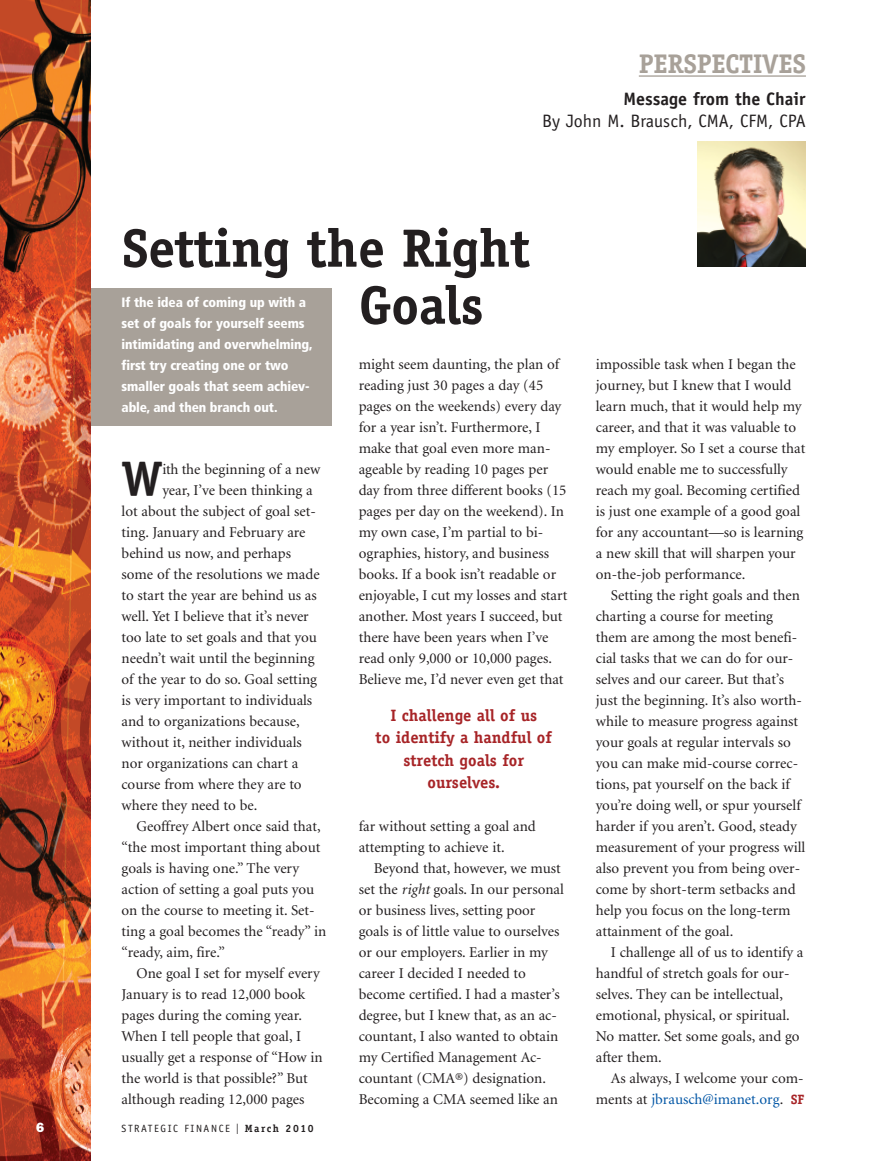
<style>
.page{position:relative;width:878px;height:1161px;background:#fff}
.page>*{position:absolute;margin:0;border:0;box-sizing:border-box;transform-origin:0 0}
.t1{font:700 54px/57px "Officina Serif";letter-spacing:-.01em;color:#231f20}
.t2{font:700 48.6px "Officina Serif";color:#231f20}
.t3{font:700 27px "Officina Serif";letter-spacing:-.015em;color:#a8a199}
.t4{font:18px "Officina Sans";color:#231f20}
.t5{font:700 18px "Officina Sans";color:#231f20}
.t6{font:700 16.5px/22.5px "Officina Serif";color:#a72427;text-align:center}
.t7{font:15px/21px "Minion";color:#231f20}
.t8{font:900 condensed 13.5px/21px "Frutiger";letter-spacing:-.01em;color:#fff}
.t9{font:800 13.5px "Franklin Gothic";color:#fff}
.t10{font:10.5px "Officina Sans";letter-spacing:.15em;color:#231f20}
.s1{font-style:italic}
.s2{font-family:"Franklin Gothic";font-size:15px}
.s3{font-family:"Officina Serif";font-weight:700}
.s4{color:#0155a5}
.s5{font-family:"Officina Serif";font-weight:700;font-size:13.5px;color:#a72427}
</style>
<div class="page">
<hr style="left:638px;top:75px;width:167px;height:2px;background:#a8a199">
<div style="left:90px;top:288px;width:242px;height:138px;background:#a8a199"></div>
<img style="left:0;top:0;width:90px;height:1161px">
<img style="left:698px;top:141px;width:107px;height:126px">
<h3 class="t3" style="left:638px;top:54px;width:169px">PERSPECTIVES</h3>
<p class="t5" style="left:623px;top:92px;width:183px">Message from the Chair</p>
<p class="t4" style="left:542px;top:114px;width:265px">By John M. Brausch, CMA, CFM, CPA</p>
<h1 class="t1" style="left:359px;top:224px;width:173px;text-indent:-237px">Setting the Right<br>Goals</h1>
<p class="t8" style="left:122px;top:293px;width:193px">If the idea of coming up with a set of goals for yourself seems intimidating and overwhelming, first try creating one or two smaller goals that seem achiev&shy;able, and then branch out.</p>
<p class="t7" style="left:358px;top:355px;width:210px">might seem daunting, the plan of reading just 30 pages a day (45 pages on the weekends) every day for a year isn’t. Furthermore, I make that goal even more man&shy;ageable by reading 10 pages per day from three different books (15 pages per day on the weekend). In my own case, I’m partial to bi&shy;ographies, history, and business books. If a book isn’t readable or enjoyable, I cut my losses and start another. Most years I succeed, but there have been years when I’ve read only 9,000 or 10,000 pages.<br>Believe me, I’d never even get that</p>
<h2 class="t2" style="left:122px;top:460px;width:43px">W</h2>
<p class="t7" style="left:162px;top:460px;width:159px">ith the beginning of a new</p>
<p class="t7" style="left:162px;top:481px;width:152px">year, I’ve been thinking a</p>
<p class="t7" style="left:122px;top:502px;width:196px">lot about the subject of goal set-</p>
<p class="t7" style="left:122px;top:523px;width:185px">ting. January and February are</p>
<p class="t7" style="left:122px;top:544px;width:171px">behind us now, and perhaps</p>
<p class="t7" style="left:122px;top:565px;width:200px">some of the resolutions we made</p>
<p class="t7" style="left:122px;top:586px;width:197px">to start the year are behind us as</p>
<p class="t7" style="left:122px;top:607px;width:189px">well. Yet I believe that it’s never</p>
<p class="t7" style="left:122px;top:628px;width:197px">too late to set goals and that you</p>
<p class="t7" style="left:122px;top:649px;width:194px">needn’t wait until the beginning</p>
<p class="t7" style="left:122px;top:670px;width:197px">of the year to do so. Goal setting</p>
<p class="t7" style="left:122px;top:691px;width:192px">is very important to individuals</p>
<p class="t7" style="left:122px;top:712px;width:179px">and to organizations because,</p>
<p class="t7" style="left:122px;top:733px;width:182px">without it, neither individuals</p>
<p class="t7" style="left:122px;top:754px;width:178px">nor organizations can chart a</p>
<p class="t7" style="left:122px;top:775px;width:182px">course from where they are to</p>
<p class="t7" style="left:122px;top:796px;width:137px">where they need to be.</p>
<p class="t7" style="left:136px;top:817px;width:186px">Geoffrey Albert once said that,</p>
<p class="t7" style="left:122px;top:838px;width:200px">“the most important thing about</p>
<p class="t7" style="left:122px;top:859px;width:179px">goals is having one.” The very</p>
<p class="t7" style="left:122px;top:880px;width:194px">action of setting a goal puts you</p>
<p class="t7" style="left:122px;top:901px;width:194px">on the course to meeting it. Set-</p>
<p class="t7" style="left:122px;top:922px;width:206px">ting a goal becomes the “ready” in</p>
<p class="t7" style="left:122px;top:943px;width:105px">“ready, aim, fire.”</p>
<p class="t7" style="left:136px;top:964px;width:185px">One goal I set for myself every</p>
<p class="t7" style="left:122px;top:985px;width:185px">January is to read 12,000 book</p>
<p class="t7" style="left:122px;top:1006px;width:182px">pages during the coming year.</p>
<p class="t7" style="left:122px;top:1027px;width:181px">When I tell people that goal, I</p>
<p class="t7" style="left:122px;top:1048px;width:203px">usually get a response of “How in</p>
<p class="t7" style="left:122px;top:1069px;width:188px">the world is that possible?” But</p>
<p class="t7" style="left:122px;top:1090px;width:184px">although reading 12,000 pages</p>
<p class="t6" style="left:375px;top:705px;width:178px">I challenge all of us<br>to identify a handful of stretch goals for ourselves.</p>
<p class="t7" style="left:359px;top:817px;width:179px">far without setting a goal and attempting to achieve it.</p>
<p class="t7" style="left:358px;top:859px;width:207px;text-indent:15px">Beyond that, however, we must set the <span class="s1">right</span> goals. In our personal or business lives, setting poor goals is of little value to ourselves or our employers. Earlier in my career I decided I needed to become certified. I had a master’s degree, but I knew that, as an ac&shy;countant, I also wanted to obtain my Certified Management Ac&shy;countant (CMA®) designation.<br>Becoming a CMA seemed like an</p>
<p class="t9" style="left:36px;top:1123px;width:10px">6</p>
<p class="t10" style="left:122px;top:1125px;width:193px">STRATEGIC FINANCE <span class="s2">I</span> <span class="s3">March 2010</span></p>
<p class="t7" style="left:596px;top:355px;width:211px">impossible task when I began the journey, but I knew that I would learn much, that it would help my career, and that it was valuable to my employer. So I set a course that would enable me to successfully reach my goal. Becoming certified is just one example of a good goal for any accountant—so is learning a new skill that will sharpen your on-the-job performance.</p>
<p class="t7" style="left:596px;top:586px;width:211px;text-indent:15px">Setting the right goals and then charting a course for meeting them are among the most benefi&shy;cial tasks that we can do for our&shy;selves and our career. But that’s just the beginning. It’s also worth&shy;while to measure progress against your goals at regular intervals so you can make mid-course correc&shy;tions, pat yourself on the back if you’re doing well, or spur yourself harder if you aren’t. Good, steady measurement of your progress will also prevent you from being over&shy;come by short-term setbacks and help you focus on the long-term attainment of the goal.</p>
<p class="t7" style="left:596px;top:943px;width:209px;text-indent:15px">I challenge all of us to identify a handful of stretch goals for our&shy;selves. They can be intellectual, emotional, physical, or spiritual.<br>No matter. Set some goals, and go after them.</p>
<p class="t7" style="left:596px;top:1069px;width:210px;text-align:right">As always, I welcome your com&shy;ments at <span class="s4">jbrausch@imanet.org</span>. <span class="s5">SF</span></p>
</div>
